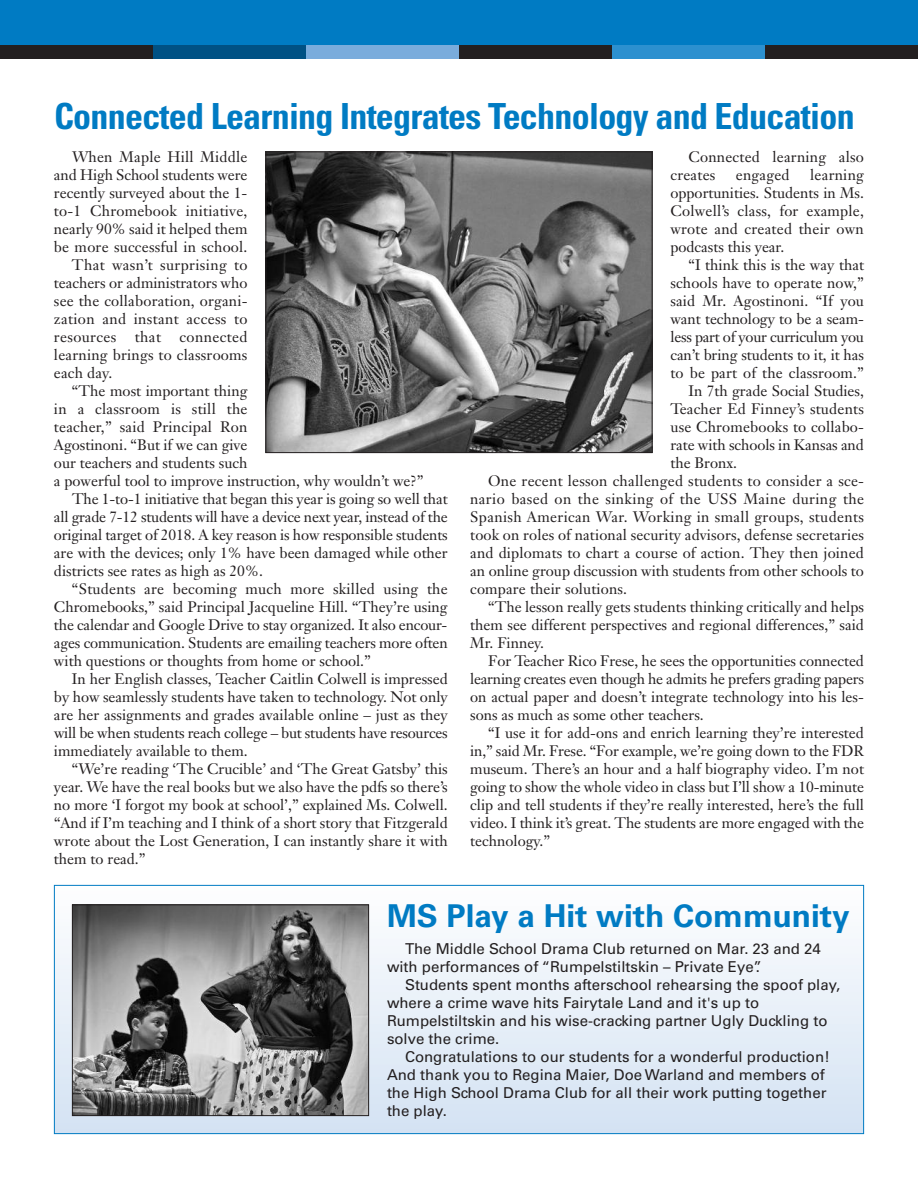
<style>
.page{position:relative;width:918px;height:1188px;background:#fff}
.page>*{position:absolute;margin:0;border:0;box-sizing:border-box;transform-origin:0 0}
.t1{font:700 condensed 36px "Univers";letter-spacing:-.02em;color:#007bc3}
.t2{font:700 31.5px "Univers";color:#007bc3}
.t3{font:15px/18px "Janson Text";color:#231f20}
.t4{font:15px/18px "Univers";color:#231f20}
.t5{font:15px "Janson Text";letter-spacing:.025em;color:#231f20}
</style>
<div class="page">
<div style="left:0;top:0;width:918px;height:45px;background:#007bc3"></div>
<div style="left:306px;top:45px;width:153px;height:13px;background:#7aacdc"></div>
<div style="left:153px;top:45px;width:153px;height:13px;background:#005184"></div>
<div style="left:459px;top:45px;width:153px;height:13px;background:#231f20"></div>
<div style="left:612px;top:45px;width:153px;height:13px;background:#2c90cf"></div>
<div style="left:0;top:45px;width:153px;height:13px;background:#231f20"></div>
<div style="left:765px;top:45px;width:153px;height:13px;background:#231f20"></div>
<div style="left:55px;top:886px;width:808px;height:247px;background:linear-gradient(to bottom,#fefefe,#d3e2f3)"></div>
<div style="left:54px;top:885px;width:810px;height:249px;border:1px solid #007bc3"></div>
<img style="left:268px;top:154px;width:382px;height:297px">
<div style="left:266px;top:152px;width:386px;height:301px;border:1px solid #231f20"></div>
<img style="left:74px;top:906px;width:293px;height:208px">
<div style="left:72px;top:904px;width:297px;height:212px;border:1px solid #231f20"></div>
<h1 class="t1" style="left:54px;top:103px;width:802px">Connected Learning Integrates Technology and Education</h1>
<p class="t3" style="left:72px;top:149px;width:177px">When Maple Hill Middle</p>
<p class="t3" style="left:54px;top:167px;width:195px">and High School students were</p>
<p class="t3" style="left:54px;top:185px;width:195px">recently surveyed about the 1-</p>
<p class="t3" style="left:54px;top:203px;width:195px">to-1 Chromebook initiative,</p>
<p class="t3" style="left:54px;top:221px;width:195px">nearly 90% said it helped them</p>
<p class="t3" style="left:54px;top:239px;width:195px">be more successful in school.</p>
<p class="t5" style="left:72px;top:259px;width:177px">That wasn’t surprising to</p>
<p class="t3" style="left:54px;top:275px;width:195px">teachers or administrators who</p>
<p class="t3" style="left:54px;top:293px;width:195px">see the collaboration, organi-</p>
<p class="t5" style="left:54px;top:313px;width:195px">zation and instant access to</p>
<p class="t5" style="left:54px;top:331px;width:195px">resources that connected</p>
<p class="t3" style="left:54px;top:347px;width:195px">learning brings to classrooms</p>
<p class="t3" style="left:54px;top:365px;width:60px">each day.</p>
<p class="t3" style="left:72px;top:383px;width:177px">“The most important thing</p>
<p class="t3" style="left:54px;top:401px;width:195px">in a classroom is still the</p>
<p class="t3" style="left:54px;top:419px;width:195px">teacher,” said Principal Ron</p>
<p class="t3" style="left:54px;top:437px;width:195px">Agostinoni. “But if we can give</p>
<p class="t3" style="left:54px;top:455px;width:195px">our teachers and students such</p>
<p class="t3" style="left:54px;top:473px;width:371px">a powerful tool to improve instruction, why wouldn’t we?”</p>
<p class="t3" style="left:72px;top:491px;width:377px">The 1-to-1 initiative that began this year is going so well that</p>
<p class="t3" style="left:54px;top:509px;width:395px">all grade 7-12 students will have a device next year, instead of the</p>
<p class="t3" style="left:54px;top:527px;width:395px">original target of 2018. A key reason is how responsible students</p>
<p class="t3" style="left:54px;top:545px;width:395px">are with the devices; only 1% have been damaged while other</p>
<p class="t3" style="left:54px;top:563px;width:211px">districts see rates as high as 20%.</p>
<p class="t3" style="left:72px;top:581px;width:377px">“Students are becoming much more skilled using the</p>
<p class="t3" style="left:54px;top:599px;width:395px">Chromebooks,” said Principal Jacqueline Hill. “They’re using</p>
<p class="t3" style="left:54px;top:617px;width:395px">the calendar and Google Drive to stay organized. It also encour-</p>
<p class="t3" style="left:54px;top:635px;width:395px">ages communication. Students are emailing teachers more often</p>
<p class="t3" style="left:54px;top:653px;width:318px">with questions or thoughts from home or school.”</p>
<p class="t3" style="left:72px;top:671px;width:377px">In her English classes, Teacher Caitlin Colwell is impressed</p>
<p class="t3" style="left:54px;top:689px;width:395px">by how seamlessly students have taken to technology. Not only</p>
<p class="t3" style="left:54px;top:707px;width:395px">are her assignments and grades available online – just as they</p>
<p class="t3" style="left:54px;top:725px;width:395px">will be when students reach college – but students have resources</p>
<p class="t3" style="left:54px;top:743px;width:195px">immediately available to them.</p>
<p class="t3" style="left:72px;top:761px;width:377px">“We’re reading ‘The Crucible’ and ‘The Great Gatsby’ this</p>
<p class="t3" style="left:54px;top:779px;width:395px">year. We have the real books but we also have the pdfs so there’s</p>
<p class="t3" style="left:54px;top:797px;width:395px">no more ‘I forgot my book at school’,” explained Ms. Colwell.</p>
<p class="t3" style="left:54px;top:815px;width:395px">“And if I’m teaching and I think of a short story that Fitzgerald</p>
<p class="t3" style="left:54px;top:833px;width:395px">wrote about the Lost Generation, I can instantly share it with</p>
<p class="t3" style="left:54px;top:851px;width:93px">them to read.”</p>
<p class="t3" style="left:670px;top:149px;width:195px;text-indent:18px">Connected learning also creates</p>
<p class="t3" style="left:670px;top:167px;width:195px;text-align:justify;text-indent:140px">learning opportunities. Students in Ms.<br>Colwell’s class, for example, wrote and created their own podcasts this year.</p>
<p class="t3" style="left:688px;top:257px;width:177px">“I think this is the way that</p>
<p class="t3" style="left:670px;top:275px;width:195px">schools have to operate now,”</p>
<p class="t3" style="left:670px;top:293px;width:195px">said Mr. Agostinoni. “If you</p>
<p class="t3" style="left:670px;top:311px;width:195px">want technology to be a seam-</p>
<p class="t3" style="left:670px;top:329px;width:195px">less part of your curriculum you</p>
<p class="t3" style="left:670px;top:347px;width:195px">can’t bring students to it, it has</p>
<p class="t3" style="left:670px;top:365px;width:195px">to be part of the classroom.”</p>
<p class="t3" style="left:688px;top:383px;width:177px">In 7th grade Social Studies,</p>
<p class="t3" style="left:670px;top:401px;width:195px">Teacher Ed Finney’s students</p>
<p class="t3" style="left:670px;top:419px;width:195px">use Chromebooks to collabo-</p>
<p class="t3" style="left:670px;top:437px;width:195px">rate with schools in Kansas and</p>
<p class="t3" style="left:670px;top:455px;width:68px">the Bronx.</p>
<p class="t3" style="left:488px;top:473px;width:377px">One recent lesson challenged students to consider a sce-</p>
<p class="t5" style="left:470px;top:493px;width:395px">nario based on the sinking of the USS Maine during the</p>
<p class="t5" style="left:470px;top:511px;width:395px">Spanish American War. Working in small groups, students</p>
<p class="t3" style="left:470px;top:527px;width:395px">took on roles of national security advisors, defense secretaries</p>
<p class="t3" style="left:470px;top:545px;width:395px">and diplomats to chart a course of action. They then joined</p>
<p class="t3" style="left:470px;top:563px;width:395px">an online group discussion with students from other schools to</p>
<p class="t3" style="left:470px;top:581px;width:158px">compare their solutions.</p>
<p class="t3" style="left:488px;top:599px;width:377px">“The lesson really gets students thinking critically and helps</p>
<p class="t3" style="left:470px;top:617px;width:395px">them see different perspectives and regional differences,” said</p>
<p class="t3" style="left:470px;top:635px;width:75px">Mr. Finney.</p>
<p class="t3" style="left:488px;top:653px;width:377px">For Teacher Rico Frese, he sees the opportunities connected</p>
<p class="t3" style="left:470px;top:671px;width:395px">learning creates even though he admits he prefers grading papers</p>
<p class="t3" style="left:470px;top:689px;width:395px">on actual paper and doesn’t integrate technology into his les-</p>
<p class="t3" style="left:470px;top:707px;width:235px">sons as much as some other teachers.</p>
<p class="t3" style="left:488px;top:725px;width:377px">“I use it for add-ons and enrich learning they’re interested</p>
<p class="t3" style="left:470px;top:743px;width:395px">in,” said Mr. Frese. “For example, we’re going down to the FDR</p>
<p class="t3" style="left:470px;top:761px;width:395px">museum. There’s an hour and a half biography video. I’m not</p>
<p class="t3" style="left:470px;top:779px;width:395px">going to show the whole video in class but I’ll show a 10-minute</p>
<p class="t3" style="left:470px;top:797px;width:395px">clip and tell students if they’re really interested, here’s the full</p>
<p class="t3" style="left:470px;top:815px;width:395px">video. I think it’s great. The students are more engaged with the</p>
<p class="t3" style="left:470px;top:833px;width:81px">technology.”</p>
<p class="t3" style="left:736px;top:167px;width:55px">engaged</p>
<h2 class="t2" style="left:387px;top:905px;width:464px">MS Play a Hit with Community</h2>
<p class="t4" style="left:387px;top:941px;width:435px;text-indent:18px">The Middle School Drama Club returned on Mar. 23 and 24 with performances of “Rumpelstiltskin – Private Eye”.</p>
<p class="t4" style="left:387px;top:977px;width:455px;text-indent:18px">Students spent months afterschool rehearsing the spoof play, where a crime wave hits Fairytale Land and it's up to Rumpelstiltskin and his wise-cracking partner Ugly Duckling to solve the crime.</p>
<p class="t4" style="left:387px;top:1049px;width:445px;text-indent:18px">Congratulations to our students for a wonderful production!<br>And thank you to Regina Maier, Doe Warland and members of the High School Drama Club for all their work putting together the play.</p>
</div>
